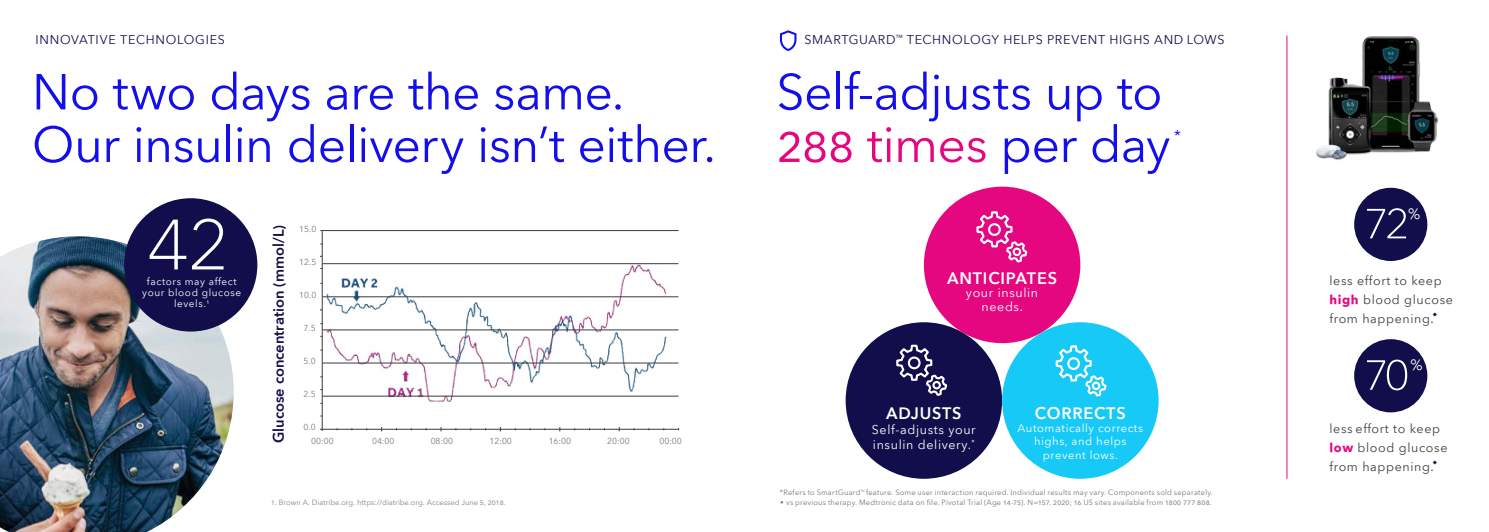
<style>
.page{position:relative;width:1489px;height:532px;background:#fff}
.page>*{position:absolute;margin:0;border:0;box-sizing:border-box;transform-origin:0 0}
.t1{font:100 84.75px "Avenir Next World";color:#fff}
.t2{font:100 50.25px "Avenir Next World";color:#fff}
.t3{font:50px/52.5px "Avenir Next World";letter-spacing:-.015em;color:#130eea}
.t4{font:600 16.25px "Avenir Next World";letter-spacing:.05em;color:#fff}
.t5{font:15.25px "Avenir Next World";color:#130eea}
.t6{font:600 14.62px "Avenir Next World";color:#120e4a}
.t7{font:14.62px "Avenir Next World";color:#fff}
.t8{font:12.62px "Avenir Next World";letter-spacing:.05em;color:#120e4b}
.t9{font:12.5px/18.8px "Avenir Next World";letter-spacing:.05em;color:#404042}
.t10{font:12.5px/13.8px "Avenir Next World";letter-spacing:.05em;color:#fff;text-align:center}
.t11{font:12.5px "Avenir Next World";letter-spacing:.06em;color:#120e4b}
.t12{font:11.25px/13.1px "Avenir Next World";letter-spacing:.05em;color:#fff;text-align:center}
.t13{font:10px/11.4px "Avenir Next World";letter-spacing:.06em;color:#fff;text-align:center}
.t14{font:8.5px "Avenir Next World";color:#767776}
.t15{font:7.5px/10px "Avenir Next World";letter-spacing:.025em;color:#767776;text-align:right}
.t16{font:7.5px "Avenir Next World";color:#848484}
.s1{color:#e5077f}
.s2{font-weight:700;color:#e5077f}
.s3{color:#120e4b}
</style>
<div class="page">
<img style="left:323px;top:264px;width:350px;height:138px">
<hr style="left:320px;top:429px;width:358px;height:1px;background:#3b3b3b">
<hr style="left:322px;top:230px;width:1px;height:201px;background:#3b3b3b">
<hr style="left:322px;top:395px;width:356px;height:1px;background:#3b3b3b">
<hr style="left:322px;top:362px;width:356px;height:1px;background:#3b3b3b">
<hr style="left:322px;top:329px;width:356px;height:1px;background:#3b3b3b">
<hr style="left:322px;top:296px;width:356px;height:1px;background:#3b3b3b">
<hr style="left:322px;top:263px;width:356px;height:1px;background:#3b3b3b">
<hr style="left:322px;top:230px;width:356px;height:1px;background:#3b3b3b">
<img style="left:1316px;top:36px;width:123px;height:124px">
<svg style="left:780px;top:30px;width:16px;height:21px"></svg>
<div style="left:1353px;top:188px;width:74px;height:73px;background:#120e4b;border-radius:50%"></div>
<div style="left:1353px;top:339px;width:74px;height:73px;background:#120e4b;border-radius:50%"></div>
<hr style="left:1286px;top:35px;width:1px;height:443px;background:#e5077f">
<img style="left:0;top:236px;width:233px;height:295px">
<div style="left:124px;top:198px;width:133px;height:133px;background:#120e4b;border-radius:50%"></div>
<div style="left:923px;top:186px;width:157px;height:157px;background:#e5077f;border-radius:50%"></div>
<svg style="left:976px;top:211px;width:51px;height:51px"></svg>
<div style="left:845px;top:322px;width:157px;height:156px;background:#120e4b;border-radius:50%"></div>
<svg style="left:896px;top:344px;width:51px;height:51px"></svg>
<div style="left:1002px;top:322px;width:156px;height:156px;background:#17c9f7;border-radius:50%"></div>
<svg style="left:1055px;top:345px;width:51px;height:51px"></svg>
<h3 class="t11" style="left:35px;top:35px;width:191px">INNOVATIVE TECHNOLOGIES</h3>
<h3 class="t8" style="left:804px;top:35px;width:421px">SMARTGUARD<sup>™</sup> TECHNOLOGY HELPS PREVENT HIGHS AND LOWS</h3>
<h3 class="t3" style="left:32px;top:70px;width:685px">No two days are the same.<br>Our insulin delivery isn’t either.</h3>
<h1 class="t1" style="left:147px;top:172px;width:84px">42</h1>
<h3 class="t13" style="left:142px;top:276px;width:101px">factors may affect your blood glucose levels.<sup>1</sup></h3>
<h3 class="t6" style="left:273px;top:443px;width:220px;rotate:-90deg">Glucose concentration (mmol/L)</h3>
<p class="t14" style="left:299px;top:224px;width:19px">15.0</p>
<p class="t14" style="left:299px;top:257px;width:19px">12.5</p>
<p class="t14" style="left:299px;top:290px;width:19px">10.0</p>
<p class="t14" style="left:303px;top:323px;width:14px">7.5</p>
<p class="t14" style="left:303px;top:356px;width:14px">5.0</p>
<p class="t14" style="left:303px;top:389px;width:14px">2.5</p>
<p class="t14" style="left:303px;top:422px;width:14px">0.0</p>
<p class="t14" style="left:311px;top:436px;width:24px">00:00</p>
<p class="t14" style="left:372px;top:436px;width:24px">04:00</p>
<p class="t14" style="left:430px;top:436px;width:24px">08:00</p>
<p class="t14" style="left:489px;top:436px;width:24px">12:00</p>
<p class="t14" style="left:548px;top:436px;width:24px">16:00</p>
<p class="t14" style="left:607px;top:436px;width:24px">20:00</p>
<p class="t14" style="left:659px;top:436px;width:24px">00:00</p>
<p class="t16" style="left:271px;top:496px;width:236px">1. Brown A. Diatribe.org. https://diatribe.org. Accessed June 5, 2018.</p>
<h3 class="t3" style="left:776px;top:70px;width:395px">Self-adjusts up to<br><span class="s1">288 times</span> per day</h3>
<h3 class="t5" style="left:1174px;top:129px;width:8px">*</h3>
<h3 class="t4" style="left:947px;top:271px;width:111px">ANTICIPATES</h3>
<h3 class="t10" style="left:965px;top:287px;width:74px">your insulin needs.</h3>
<h3 class="t4" style="left:886px;top:406px;width:77px">ADJUSTS</h3>
<h3 class="t10" style="left:871px;top:423px;width:105px;line-height:15px;text-align:left">Self-adjusts your insulin delivery.<sup>*</sup></h3>
<h3 class="t4" style="left:1034px;top:406px;width:92px">CORRECTS</h3>
<h3 class="t12" style="left:1017px;top:422px;width:127px">Automatically corrects highs, and helps prevent lows.</h3>
<p class="t15" style="left:780px;top:488px;width:434px">*Refers to SmartGuard<sup>™</sup> feature. Some user interaction required. Individual results may vary. Components sold separately. vs previous therapy. Medtronic data on file. Pivotal Trial (Age 14-75). N=157. 2020; 16 US sites available from 1800 777 808.</p>
<h2 class="t2" style="left:1363px;top:180px;width:47px">72</h2>
<h3 class="t7" style="left:1407px;top:208px;width:14px">%</h3>
<h3 class="t9" style="left:1329px;top:273px;width:125px">less effort to keep <span class="s2">high</span> blood glucose from happening<span class="s3">.</span></h3>
<h2 class="t2" style="left:1363px;top:332px;width:47px">70</h2>
<h3 class="t7" style="left:1410px;top:359px;width:14px">%</h3>
<h3 class="t9" style="left:1329px;top:420px;width:120px">less effort to keep <span class="s2">low</span> blood glucose from happening<span class="s3">.</span></h3>
</div>
